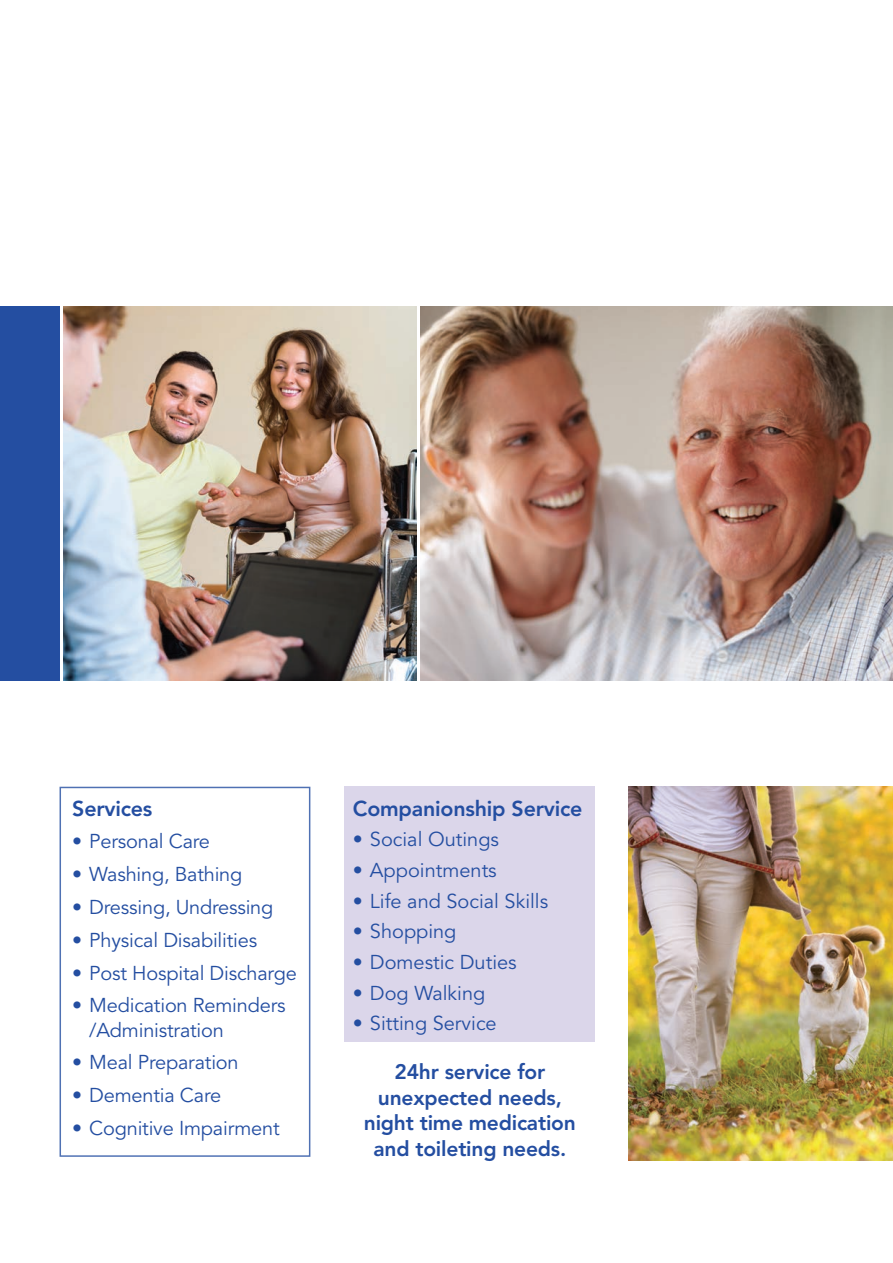
<style>
.page{position:relative;width:893px;height:1263px;background:#fff}
.page>*{position:absolute;margin:0;border:0;box-sizing:border-box;transform-origin:0 0}
.t1{font:800 21.45px "Avenir";letter-spacing:-.01em;color:#244ea1}
.t2{font:800 21px/25.5px "Avenir";letter-spacing:-.01em;color:#244ea1;text-align:center}
.t3{font:19.95px/24.3px "Avenir";letter-spacing:-.01em;color:#244ea1}
</style>
<div class="page">
<img style="left:64px;top:306px;width:353px;height:374px">
<img style="left:421px;top:306px;width:472px;height:374px">
<img style="left:628px;top:787px;width:265px;height:374px">
<div style="left:0;top:306px;width:60px;height:374px;background:#244ea1"></div>
<div style="left:60px;top:787px;width:250px;height:370px;border:2px solid #244ea1"></div>
<div style="left:344px;top:787px;width:251px;height:255px;background:#dbd6ea"></div>
<p class="t1" style="left:72px;top:795px;width:82px">Services</p>
<p class="t3" style="left:72px;top:830px;width:139px">• Personal Care</p>
<p class="t3" style="left:72px;top:863px;width:172px">• Washing, Bathing</p>
<p class="t3" style="left:72px;top:895px;width:203px">• Dressing, Undressing</p>
<p class="t3" style="left:72px;top:928px;width:186px">• Physical Disabilities</p>
<p class="t3" style="left:72px;top:961px;width:226px">• Post Hospital Discharge</p>
<p class="t3" style="left:89px;top:994px;width:198px;text-indent:-17px">• Medication Reminders /Administration</p>
<p class="t3" style="left:72px;top:1051px;width:168px">• Meal Preparation</p>
<p class="t3" style="left:72px;top:1083px;width:150px">• Dementia Care</p>
<p class="t3" style="left:72px;top:1116px;width:209px">• Cognitive Impairment</p>
<p class="t1" style="left:353px;top:795px;width:231px">Companionship Service</p>
<p class="t3" style="left:353px;top:828px;width:148px">• Social Outings</p>
<p class="t3" style="left:353px;top:858px;width:145px">• Appointments</p>
<p class="t3" style="left:353px;top:889px;width:197px">• Life and Social Skills</p>
<p class="t3" style="left:353px;top:920px;width:105px">• Shopping</p>
<p class="t3" style="left:353px;top:950px;width:165px">• Domestic Duties</p>
<p class="t3" style="left:353px;top:981px;width:134px">• Dog Walking</p>
<p class="t3" style="left:353px;top:1012px;width:145px">• Sitting Service</p>
<p class="t2" style="left:364px;top:1059px;width:214px">24hr service for unexpected needs, night time medication and toileting needs.</p>
</div>
